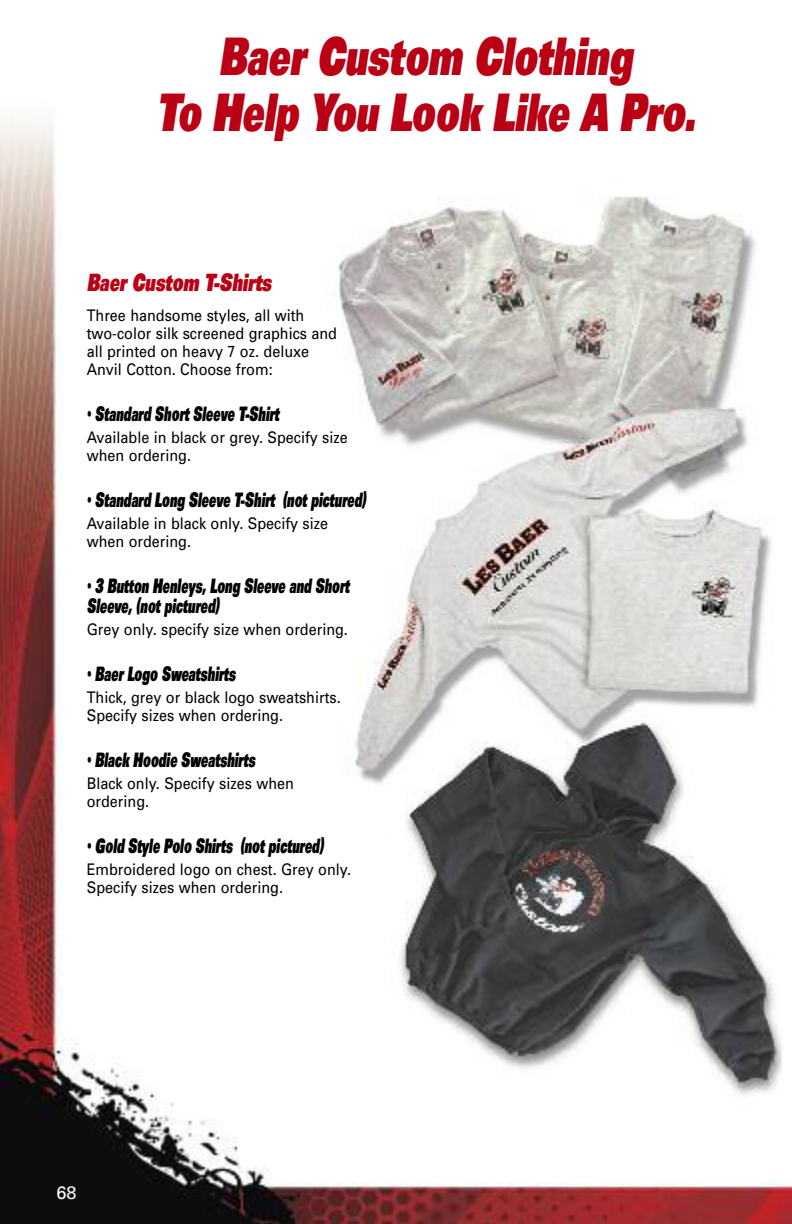
<style>
.page{position:relative;width:792px;height:1224px;background:#fff}
.page>*{position:absolute;margin:0;border:0;box-sizing:border-box;transform-origin:0 0}
.t1{font:52px/56px "Unpact Ital";color:#ba0014;text-align:center;scale:.7 1}
.t2{font:24px "Unpact Ital";color:#ba0014;scale:.7 1}
.t3{font:20px/20px "Unpact Ital";color:#000;scale:.6 1}
.t4{font:18px "Univers";color:#fff}
.t5{font:16px/18px "Univers";color:#000;scale:.9 1}
</style>
<div class="page">
<img style="left:0;top:115px;width:792px;height:1109px">
<img style="left:326px;top:181px;width:456px;height:938px">
<h1 class="t1" style="left:156px;top:29px;width:771px">Baer Custom Clothing<br>To Help You Look Like A Pro.</h1>
<h2 class="t2" style="left:87px;top:268px;width:265px">Baer Custom T-Shirts</h2>
<p class="t5" style="left:87px;top:307px;width:280px">Three handsome styles, all with two-color silk screened graphics and all printed on heavy 7 oz. deluxe<br>Anvil Cotton. Choose from:</p>
<p class="t3" style="left:87px;top:404px;width:322px">• Standard Short Sleeve T-Shirt</p>
<p class="t5" style="left:87px;top:429px;width:292px">Available in black or grey. Specify size when ordering.</p>
<p class="t3" style="left:87px;top:490px;width:467px">• Standard Long Sleeve T-Shirt (not pictured)</p>
<p class="t5" style="left:87px;top:515px;width:270px">Available in black only. Specify size when ordering.</p>
<p class="t3" style="left:87px;top:576px;width:439px">• 3 Button Henleys, Long Sleeve and Short<br>Sleeve, (not pictured)</p>
<p class="t5" style="left:87px;top:621px;width:292px">Grey only. specify size when ordering.</p>
<p class="t3" style="left:87px;top:664px;width:250px">• Baer Logo Sweatshirts</p>
<p class="t5" style="left:87px;top:690px;width:284px">Thick, grey or black logo sweatshirts.<br>Specify sizes when ordering.</p>
<p class="t3" style="left:87px;top:750px;width:282px">• Black Hoodie Sweatshirts</p>
<p class="t5" style="left:87px;top:776px;width:232px">Black only. Specify sizes when ordering.</p>
<p class="t3" style="left:87px;top:836px;width:396px">• Gold Style Polo Shirts (not pictured)</p>
<p class="t5" style="left:87px;top:862px;width:295px">Embroidered logo on chest. Grey only.<br>Specify sizes when ordering.</p>
<p class="t4" style="left:57px;top:1186px;width:22px">68</p>
</div>
